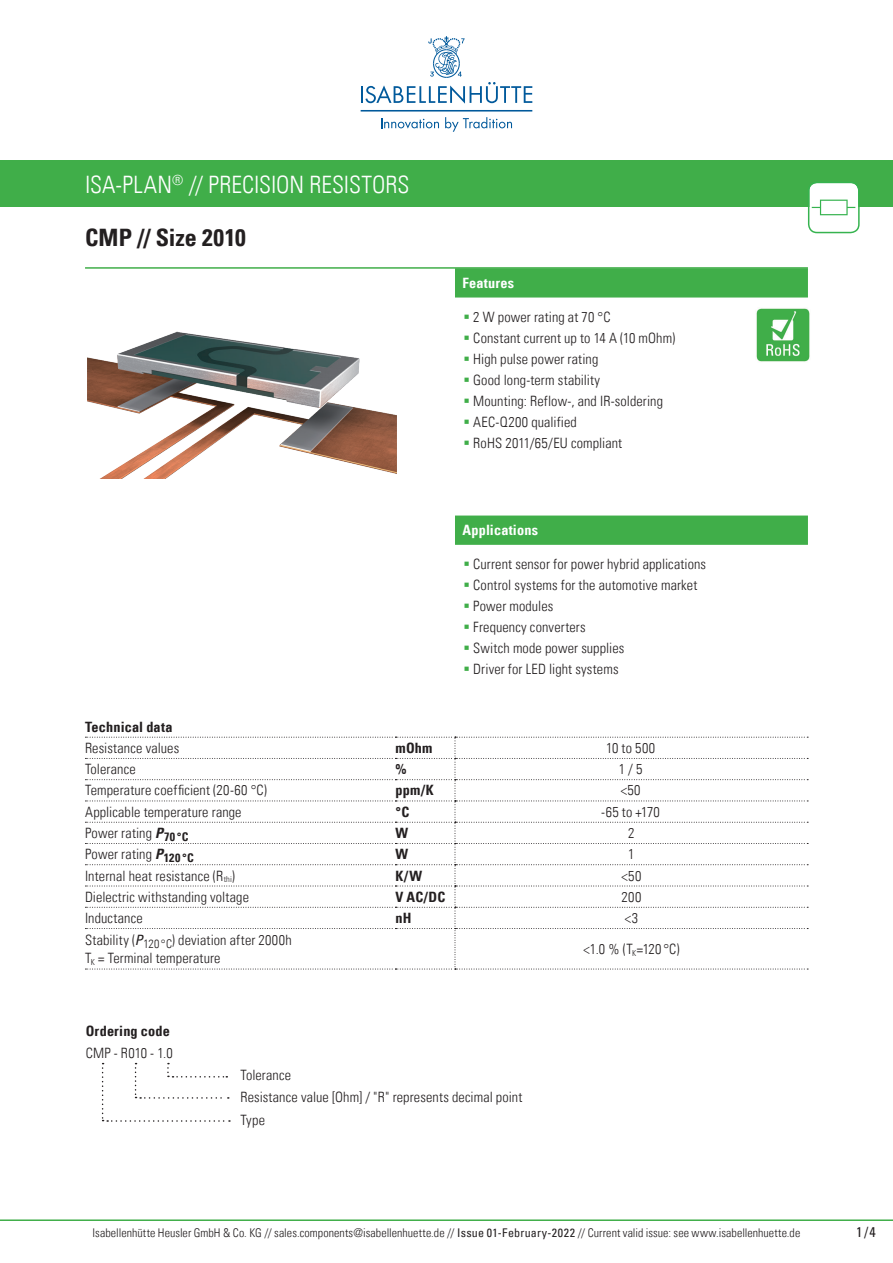
<style>
.page{position:relative;width:893px;height:1263px;background:#fff}
.page>*{position:absolute;margin:0;border:0;box-sizing:border-box;transform-origin:0 0}
.t1{font:24px "Univers Com 47 Light Cond";color:#fff}
.t2{font:24px "Univers Com 67 Bold Cond";letter-spacing:.005em;color:#231f20}
.t3{font:14.25px/22.4px "Univers Com 47 Light Cond";letter-spacing:.01em;color:#231f20}
.t4{font:14.25px "Univers Com 67 Bold Cond";letter-spacing:.01em;color:#231f20}
.t5{font:14.25px "Univers Com 67 Bold Cond";letter-spacing:.015em;color:#fff}
.t6{font:condensed 14.25px "Univers Com 57";color:#231f20}
.t7{font:12px "Univers Com 47 Light Cond";letter-spacing:.005em;color:#231f20}
.s1{color:#40ae49}
.s2{font-family:"Univers Com 67 Bold Cond Obl"}
.s3{font-family:"Univers Com 57 Condensed Obl"}
.s4{font-family:"Univers Com 57";font-stretch:condensed}
</style>
<div class="page">
<hr style="left:0;top:1219px;width:893px;height:2px;background:#40ae49">
<svg style="left:381px;top:118px;width:58px;height:11px"></svg>
<svg style="left:445px;top:117px;width:67px;height:15px"></svg>
<svg style="left:361px;top:36px;width:171px;height:68px"></svg>
<hr style="left:361px;top:110px;width:171px;height:2px;background:#00599b">
<div style="left:0;top:161px;width:893px;height:46px;background:#40ae49"></div>
<hr style="left:85px;top:267px;width:723px;height:2px;background:#40ae49">
<svg style="left:808px;top:183px;width:52px;height:50px"></svg>
<div style="left:455px;top:268px;width:353px;height:29px;background:#40ae49;border:2px solid #40ae49"></div>
<div style="left:455px;top:515px;width:353px;height:30px;background:#40ae49;border:2px solid #40ae49"></div>
<svg style="left:85px;top:737px;width:723px;height:233px"></svg>
<img style="left:756px;top:308px;width:54px;height:54px">
<img style="left:87px;top:331px;width:309px;height:147px">
<svg style="left:102px;top:1063px;width:128px;height:59px"></svg>
<h1 class="t1" style="left:85px;top:170px;width:326px">ISA-PLAN<sup>®</sup> // PRECISION RESISTORS</h1>
<h1 class="t2" style="left:85px;top:223px;width:162px">CMP // Size 2010</h1>
<p class="t5" style="left:462px;top:274px;width:53px">Features</p>
<p class="t3" style="left:464px;top:305px;width:149px"><span class="s1">▪</span> 2 W power rating at 70 °C</p>
<p class="t3" style="left:464px;top:326px;width:213px"><span class="s1">▪</span> Constant current up to 14 A (10 mOhm)</p>
<p class="t3" style="left:464px;top:347px;width:136px"><span class="s1">▪</span> High pulse power rating</p>
<p class="t3" style="left:464px;top:368px;width:138px"><span class="s1">▪</span> Good long-term stability</p>
<p class="t3" style="left:464px;top:389px;width:201px"><span class="s1">▪</span> Mounting: Reflow-, and IR-soldering</p>
<p class="t3" style="left:464px;top:410px;width:115px"><span class="s1">▪</span> AEC-Q200 qualified</p>
<p class="t3" style="left:464px;top:431px;width:160px"><span class="s1">▪</span> RoHS 2011/65/EU compliant</p>
<p class="t5" style="left:462px;top:522px;width:77px">Applications</p>
<p class="t3" style="left:463px;top:552px;width:244px"><span class="s1">▪</span> Current sensor for power hybrid applications</p>
<p class="t3" style="left:463px;top:573px;width:235px"><span class="s1">▪</span> Control systems for the automotive market</p>
<p class="t3" style="left:463px;top:594px;width:91px"><span class="s1">▪</span> Power modules</p>
<p class="t3" style="left:463px;top:615px;width:124px"><span class="s1">▪</span> Frequency converters</p>
<p class="t3" style="left:464px;top:636px;width:162px"><span class="s1">▪</span> Switch mode power supplies</p>
<p class="t3" style="left:464px;top:657px;width:156px"><span class="s1">▪</span> Driver for LED light systems</p>
<p class="t4" style="left:85px;top:718px;width:89px">Technical data</p>
<p class="t3" style="left:85px;top:737px;width:96px">Resistance values</p>
<p class="t4" style="left:395px;top:739px;width:39px">mOhm</p>
<p class="t3" style="left:606px;top:737px;width:50px">10 to 500</p>
<p class="t3" style="left:85px;top:758px;width:52px">Tolerance</p>
<p class="t4" style="left:395px;top:760px;width:13px">%</p>
<p class="t3" style="left:619px;top:758px;width:25px">1 / 5</p>
<p class="t3" style="left:85px;top:779px;width:183px">Temperature coefficient (20-60 °C)</p>
<p class="t4" style="left:395px;top:782px;width:40px">ppm/K</p>
<p class="t3" style="left:621px;top:779px;width:21px">&lt;50</p>
<p class="t3" style="left:85px;top:800px;width:158px">Applicable temperature range</p>
<p class="t4" style="left:395px;top:803px;width:15px">°C</p>
<p class="t3" style="left:601px;top:800px;width:60px">-65 to +170</p>
<p class="t3" style="left:85px;top:822px;width:105px">Power rating <span class="s2">P</span><sub>70</sub> <sub>°C</sub></p>
<p class="t4" style="left:395px;top:824px;width:14px">W</p>
<p class="t3" style="left:628px;top:822px;width:8px">2</p>
<p class="t3" style="left:85px;top:843px;width:110px">Power rating <span class="s2">P</span><sub>120</sub> <sub>°C</sub></p>
<p class="t4" style="left:395px;top:845px;width:14px">W</p>
<p class="t3" style="left:628px;top:843px;width:8px">1</p>
<p class="t3" style="left:85px;top:864px;width:152px">Internal heat resistance (R<sub>thi</sub>)</p>
<p class="t4" style="left:395px;top:867px;width:28px">K/W</p>
<p class="t3" style="left:621px;top:864px;width:21px">&lt;50</p>
<p class="t3" style="left:85px;top:885px;width:165px">Dielectric withstanding voltage</p>
<p class="t4" style="left:395px;top:888px;width:51px">V AC/DC</p>
<p class="t3" style="left:622px;top:885px;width:21px">200</p>
<p class="t3" style="left:85px;top:907px;width:59px">Inductance</p>
<p class="t4" style="left:395px;top:909px;width:18px">nH</p>
<p class="t3" style="left:625px;top:907px;width:15px">&lt;3</p>
<p class="t3" style="left:85px;top:931px;width:208px;line-height:18px">Stability (<span class="s3">P</span><sub>120</sub> <sub>°C</sub>) deviation after 2000h<br>T<sub>K</sub> = Terminal temperature</p>
<p class="t3" style="left:583px;top:938px;width:98px">&lt;1.0 % (T<sub>K</sub>=120 °C)</p>
<p class="t4" style="left:86px;top:1022px;width:86px">Ordering code</p>
<p class="t3" style="left:86px;top:1042px;width:89px">CMP - R010 - 1.0</p>
<p class="t3" style="left:240px;top:1064px;width:284px">Tolerance<br>Resistance value [Ohm] / "R" represents decimal point<br>Type</p>
<p class="t7" style="left:93px;top:1225px;width:709px">Isabellenhütte Heusler GmbH &amp; Co. KG // sales.components@isabellenhuette.de // <span class="s4">Issue 01-February-2022</span> // Current valid issue: see www.isabellenhuette.de</p>
<p class="t6" style="left:856px;top:1222px;width:21px">1/4</p>
</div>
